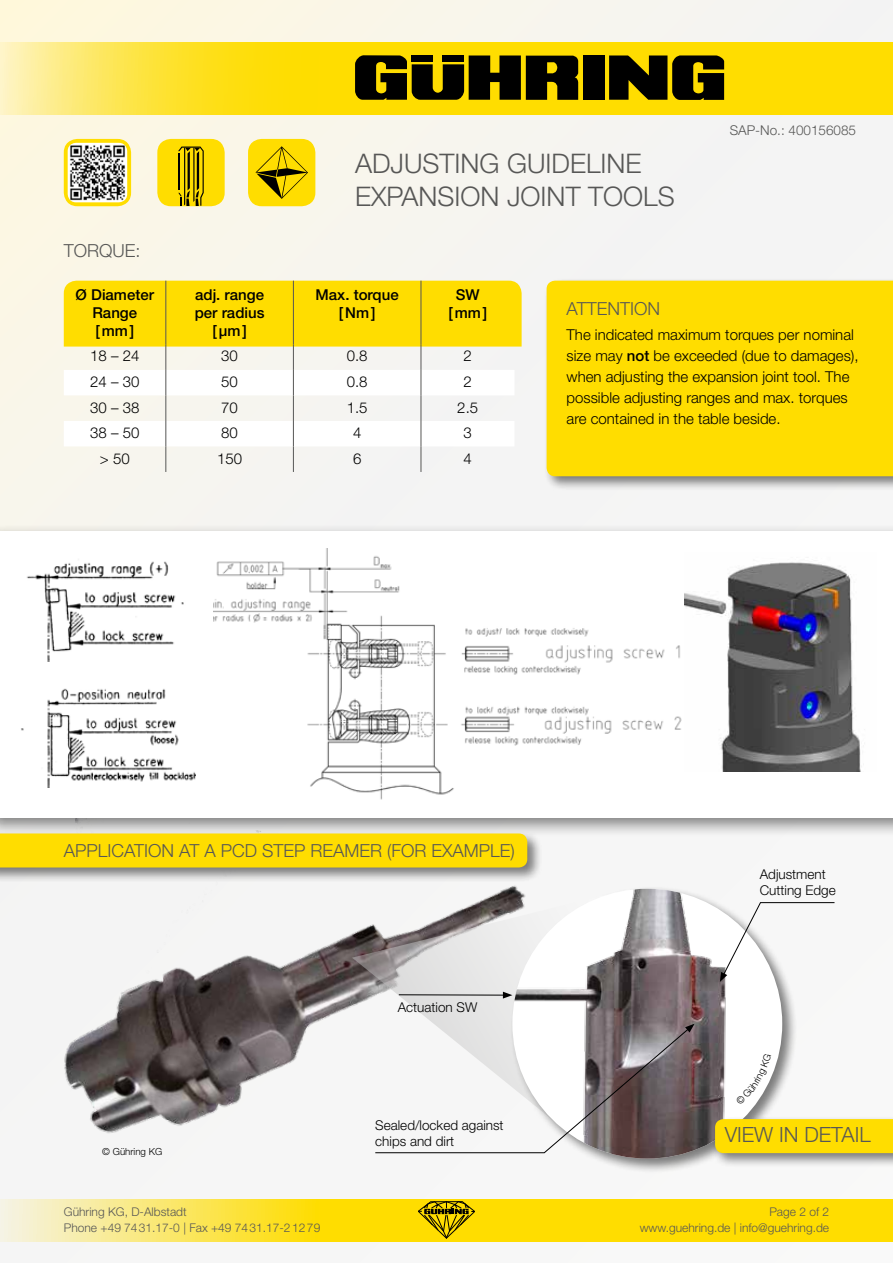
<style>
.page{position:relative;width:893px;height:1263px;background:#fff}
.page>*{position:absolute;margin:0;border:0;box-sizing:border-box;transform-origin:0 0}
.t1{font:300 27px/33px "Helvetica Neue LT Pro";color:#575756}
.t2{font:300 21px "Helvetica Neue LT Pro";color:#575756}
.t3{font:300 18px "Helvetica Neue LT Pro";color:#575756}
.t4{font:300 15px/21px "Helvetica Neue LT Pro";color:#000}
.t5{font:500 15px/18px "Helvetica Neue LT Pro";color:#000;text-align:center}
.t6{font:300 13.5px/16.2px "Helvetica Neue LT Pro";color:#000}
.t7{font:300 13.5px "Helvetica Neue LT Pro";color:#575756}
.t8{font:300 12px/16.5px "Helvetica Neue LT Pro";color:#575756}
.t9{font:300 9.75px "Helvetica Neue LT Pro";color:#000}
.s1{font-weight:500}
</style>
<div class="page">
<div style="left:0;top:0;width:893px;height:1263px;background:linear-gradient(to right,#f9f6e6,#f4f5f6)"></div>
<svg style="left:64px;top:139px;width:67px;height:67px"></svg>
<div style="left:157px;top:139px;width:68px;height:67px;background:#fd0;border-radius:14px"></div>
<div style="left:248px;top:139px;width:67px;height:67px;background:#fd0;border-radius:14px"></div>
<svg style="left:255px;top:144px;width:58px;height:55px"></svg>
<svg style="left:165px;top:146px;width:52px;height:60px"></svg>
<svg style="left:0;top:1199px;width:893px;height:43px;background:#fde12b"></svg>
<svg style="left:418px;top:1201px;width:57px;height:37px;background:#b8a000"></svg>
<img style="left:39px;top:883px;width:501px;height:302px">
<svg style="left:352px;top:889px;width:157px;height:250px"></svg>
<svg style="left:0;top:43px;width:893px;height:72px;background:#fee020"></svg>
<div style="left:583px;top:56px;width:21px;height:44px;background:#000"></div>
<svg style="left:609px;top:55px;width:115px;height:45px;background:#342d00"></svg>
<svg style="left:355px;top:55px;width:223px;height:45px;background:#393100"></svg>
<div style="left:544px;top:278px;width:349px;height:214px;background:#000;opacity:.5"></div>
<div style="left:547px;top:281px;width:346px;height:195px;background:#fd0"></div>
<div style="left:0;top:523px;width:893px;height:315px;background:#000;opacity:.5"></div>
<div style="left:0;top:531px;width:893px;height:287px;background:#fff"></div>
<img style="left:685px;top:562px;width:176px;height:210px">
<div style="left:509px;top:886px;width:288px;height:288px;background:#000;opacity:.5"></div>
<img style="left:512px;top:889px;width:270px;height:269px;border-radius:135px">
<div style="left:712px;top:1116px;width:181px;height:52px;background:#000;opacity:.5"></div>
<div style="left:715px;top:1119px;width:178px;height:34px;background:#fd0"></div>
<svg style="left:375px;top:1024px;width:319px;height:129px"></svg>
<hr style="left:399px;top:994px;width:106px;height:1px;background:#000">
<svg style="left:503px;top:992px;width:9px;height:6px"></svg>
<img style="left:68px;top:143px;width:59px;height:59px">
<div style="left:0;top:830px;width:542px;height:53px;background:#000;opacity:.5"></div>
<div style="left:0;top:833px;width:527px;height:34px;background:#fd0"></div>
<svg style="left:64px;top:281px;width:458px;height:191px"></svg>
<img style="left:26px;top:561px;width:158px;height:100px">
<img style="left:21px;top:688px;width:175px;height:99px">
<img style="left:214px;top:548px;width:468px;height:252px">
<svg style="left:720px;top:902px;width:115px;height:80px"></svg>
<svg style="left:735px;top:1054px;width:36px;height:51px"></svg>
<p class="t3" style="left:64px;top:240px;width:78px">TORQUE:</p>
<h1 class="t1" style="left:355px;top:147px;width:321px">ADJUSTING GUIDELINE<br>EXPANSION JOINT TOOLS</h1>
<p class="t7" style="left:730px;top:121px;width:128px">SAP-No.: 400156085</p>
<p class="t5" style="left:76px;top:285px;width:80px">Ø Diameter<br>Range [mm]</p>
<p class="t5" style="left:195px;top:285px;width:71px">adj. range per radius [µm]</p>
<p class="t5" style="left:316px;top:285px;width:85px">Max. torque [Nm]</p>
<p class="t5" style="left:448px;top:285px;width:40px">SW [mm]</p>
<p class="t4" style="left:90px;top:345px;width:51px">18 – 24</p>
<p class="t4" style="left:221px;top:345px;width:18px">30</p>
<p class="t4" style="left:347px;top:345px;width:22px">0.8</p>
<p class="t4" style="left:464px;top:345px;width:10px">2</p>
<p class="t4" style="left:90px;top:371px;width:51px">24 – 30</p>
<p class="t4" style="left:221px;top:371px;width:18px">50</p>
<p class="t4" style="left:347px;top:371px;width:22px">0.8</p>
<p class="t4" style="left:464px;top:371px;width:10px">2</p>
<p class="t4" style="left:90px;top:396px;width:51px">30 – 38</p>
<p class="t4" style="left:221px;top:396px;width:18px">70</p>
<p class="t4" style="left:347px;top:396px;width:22px">1.5</p>
<p class="t4" style="left:457px;top:396px;width:22px">2.5</p>
<p class="t4" style="left:90px;top:422px;width:51px">38 – 50</p>
<p class="t4" style="left:221px;top:422px;width:18px">80</p>
<p class="t4" style="left:353px;top:422px;width:10px">4</p>
<p class="t4" style="left:464px;top:422px;width:10px">3</p>
<p class="t4" style="left:100px;top:447px;width:31px">&gt; 50</p>
<p class="t4" style="left:217px;top:447px;width:27px">150</p>
<p class="t4" style="left:353px;top:447px;width:10px">6</p>
<p class="t4" style="left:464px;top:447px;width:10px">4</p>
<p class="t3" style="left:567px;top:298px;width:95px">ATTENTION</p>
<p class="t4" style="left:567px;top:324px;width:294px">The indicated maximum torques per nominal size may <span class="s1">not</span> be exceeded (due to damages), when adjusting the expansion joint tool. The possible adjusting ranges and max. torques are contained in the table beside.</p>
<p class="t3" style="left:64px;top:839px;width:453px">APPLICATION AT A PCD STEP REAMER (FOR EXAMPLE)</p>
<p class="t9" style="left:102px;top:1146px;width:61px">© Gühring KG</p>
<p class="t8" style="left:64px;top:1203px;width:258px">Gühring KG, D-Albstadt<br>Phone +49 7431.17-0 | Fax +49 7431.17-21279</p>
<p class="t6" style="left:398px;top:999px;width:81px">Actuation SW</p>
<p class="t6" style="left:375px;top:1116px;width:130px">Sealed/locked against chips and dirt</p>
<p class="t6" style="left:760px;top:865px;width:78px">Adjustment<br>Cutting Edge</p>
<h2 class="t2" style="left:725px;top:1122px;width:147px">VIEW IN DETAIL</h2>
<p class="t8" style="left:640px;top:1203px;width:191px;text-align:right">Page 2 of 2<br>www.guehring.de | info@guehring.de</p>
</div>
